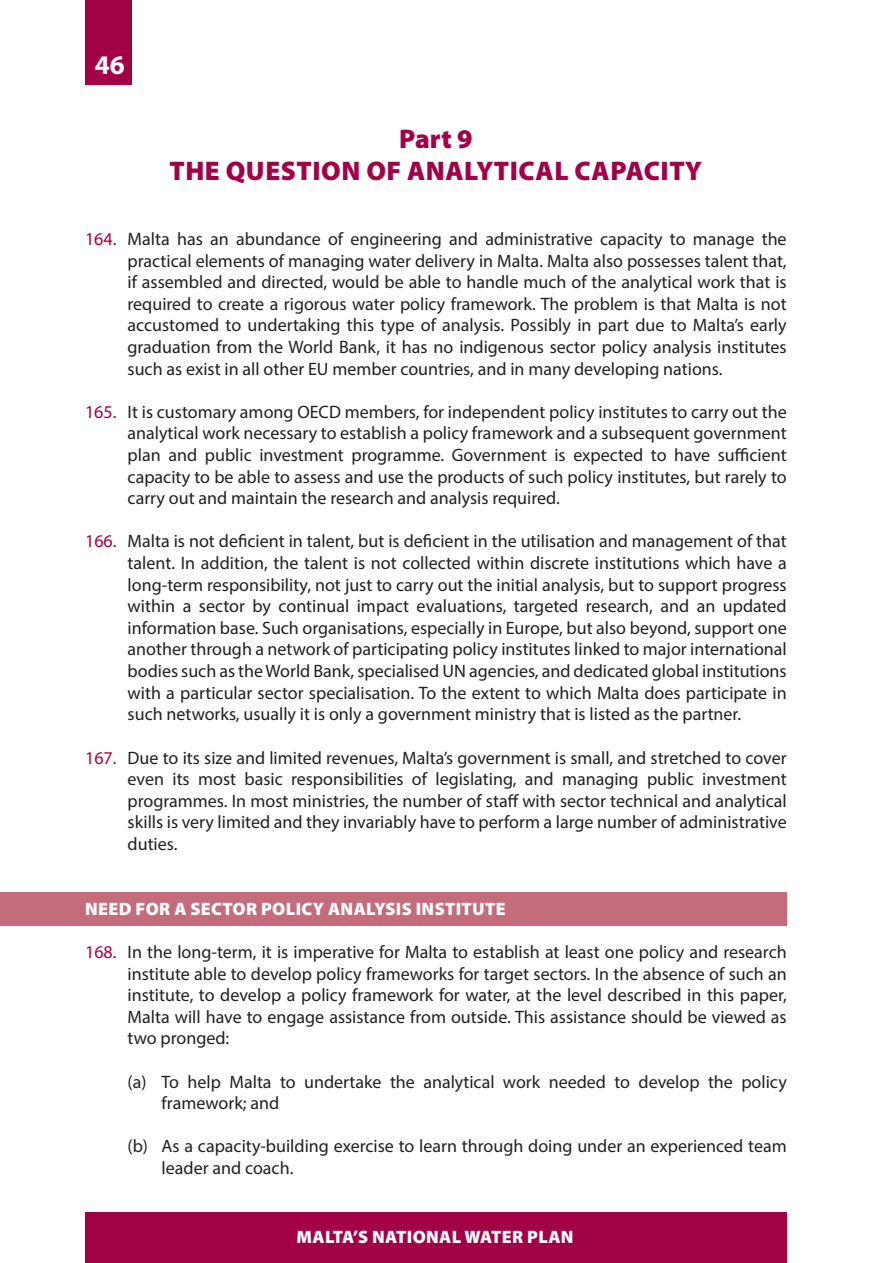
<style>
.page{position:relative;width:893px;height:1263px;background:#fff}
.page>*{position:absolute;margin:0;border:0;box-sizing:border-box;transform-origin:0 0}
.t1{font:900 27px/32.4px "Myriad Pro";letter-spacing:.02em;color:#a30146;text-align:center}
.t2{font:700 27px "Myriad Pro";color:#fff}
.t3{font:18px/21.6px "Myriad Pro";color:#231f20;text-align:justify}
.t4{font:900 18px "Myriad Pro";letter-spacing:.02em;color:#fff}
.s1{color:#a30146}
</style>
<div class="page">
<div style="left:85px;top:0;width:47px;height:85px;background:#a30146"></div>
<div style="left:85px;top:1212px;width:702px;height:51px;background:#a30146"></div>
<div style="left:0;top:892px;width:787px;height:33px;background:#c56c7c"></div>
<h1 class="t2" style="left:95px;top:48px;width:31px">46</h1>
<h1 class="t1" style="left:169px;top:121px;width:534px">PART 9<br>THE QUESTION OF ANALYTICAL CAPACITY</h1>
<p class="t3" style="left:128px;top:228px;width:661px;text-indent:-43px"><span class="s1">164.</span> Malta has an abundance of engineering and administrative capacity to manage the practical elements of managing water delivery in Malta. Malta also possesses talent that, if assembled and directed, would be able to handle much of the analytical work that is required to create a rigorous water policy framework. The problem is that Malta is not accustomed to undertaking this type of analysis. Possibly in part due to Malta’s early graduation from the World Bank, it has no indigenous sector policy analysis institutes such as exist in all other EU member countries, and in many developing nations.</p>
<p class="t3" style="left:128px;top:401px;width:661px;text-indent:-43px"><span class="s1">165.</span> It is customary among OECD members, for independent policy institutes to carry out the analytical work necessary to establish a policy framework and a subsequent government plan and public investment programme. Government is expected to have sufficient capacity to be able to assess and use the products of such policy institutes, but rarely to carry out and maintain the research and analysis required.</p>
<p class="t3" style="left:128px;top:530px;width:661px;text-indent:-43px"><span class="s1">166.</span> Malta is not deficient in talent, but is deficient in the utilisation and management of that talent. In addition, the talent is not collected within discrete institutions which have a long-term responsibility, not just to carry out the initial analysis, but to support progress within a sector by continual impact evaluations, targeted research, and an updated information base. Such organisations, especially in Europe, but also beyond, support one another through a network of participating policy institutes linked to major international bodies such as the World Bank, specialised UN agencies, and dedicated global institutions with a particular sector specialisation. To the extent to which Malta does participate in such networks, usually it is only a government ministry that is listed as the partner.</p>
<p class="t3" style="left:128px;top:746px;width:661px;text-indent:-43px"><span class="s1">167.</span> Due to its size and limited revenues, Malta’s government is small, and stretched to cover even its most basic responsibilities of legislating, and managing public investment programmes. In most ministries, the number of staff with sector technical and analytical skills is very limited and they invariably have to perform a large number of administrative duties.</p>
<p class="t4" style="left:85px;top:897px;width:25px">NEED</p>
<p class="t4" style="left:136px;top:897px;width:13px">FOR</p>
<p class="t4" style="left:174px;top:897px;width:39px">A SECTOR</p>
<p class="t4" style="left:261px;top:897px;width:23px">POLICY</p>
<p class="t4" style="left:328px;top:897px;width:24px">ANALYSIS</p>
<p class="t4" style="left:416px;top:897px;width:18px">INSTITUTE</p>
<p class="t3" style="left:128px;top:941px;width:661px;text-indent:-43px"><span class="s1">168.</span> In the long-term, it is imperative for Malta to establish at least one policy and research institute able to develop policy frameworks for target sectors. In the absence of such an institute, to develop a policy framework for water, at the level described in this paper, Malta will have to engage assistance from outside. This assistance should be viewed as two pronged:</p>
<p class="t3" style="left:162px;top:1070px;width:627px;text-indent:-34px">(a) To help Malta to undertake the analytical work needed to develop the policy framework; and</p>
<p class="t3" style="left:162px;top:1135px;width:627px;text-indent:-34px">(b) As a capacity-building exercise to learn through doing under an experienced team leader and coach.</p>
<p class="t4" style="left:297px;top:1225px;width:278px">MALTA’S NATIONAL WATER PLAN</p>
</div>
